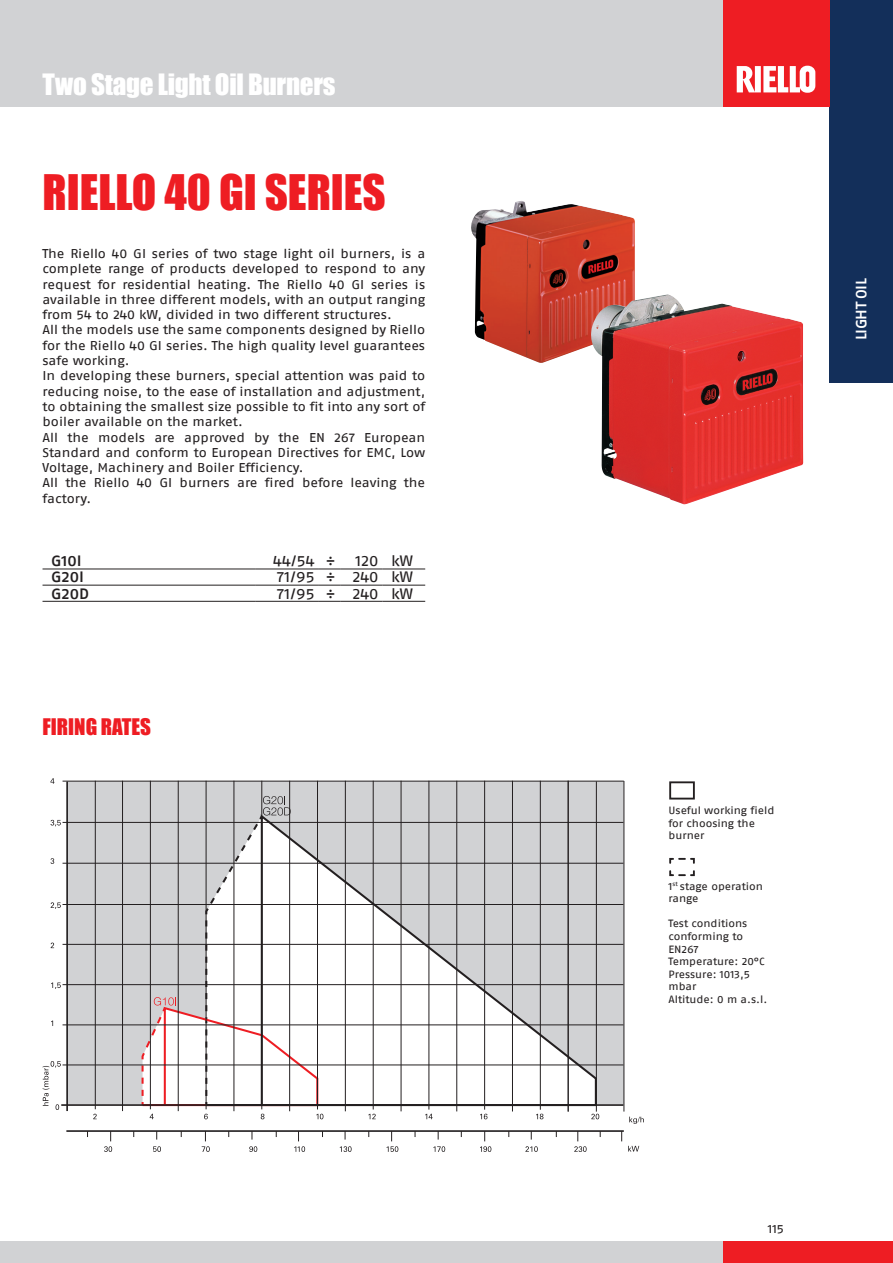
<style>
.page{position:relative;width:893px;height:1263px;background:#fff}
.page>*{position:absolute;margin:0;border:0;box-sizing:border-box;transform-origin:0 0}
.NOME_prodotto_rosso{font:45px "Impact";color:#ee1d23}
.TITOLO{font:27px "Impact";letter-spacing:-.01em;color:#fff}
.ARGOMENTI{font:21px "Impact";color:#ee1d23}
.MODELLI{font:15px "Fago Ex Lf";color:#231f20}
.MODELLI-2{font:500 15px "Fago Ex Lf";color:#231f20}
.t1{font:500 15px "Fago Ex Lf";letter-spacing:-.04em;color:#fff}
.TESTI{font:12.75px/15.3px "Fago Ex Lf";color:#231f20;text-align:justify}
.t2{font:12px "Fago Ex Lf";color:#231f20}
.t3{font:10.5px/12.6px "Fago Ex Lf";letter-spacing:-.005em;color:#231f20}
</style>
<div class="page">
<div style="left:0;top:0;width:893px;height:106px;background:#d1d2d4"></div>
<div style="left:0;top:1242px;width:830px;height:21px;background:#d1d2d4"></div>
<div style="left:829px;top:0;width:64px;height:383px;background:#132f5a"></div>
<div style="left:723px;top:0;width:106px;height:106px;background:#ee1d23"></div>
<div style="left:723px;top:1242px;width:170px;height:21px;background:#ee1d23"></div>
<svg style="left:737px;top:66px;width:78px;height:27px"></svg>
<hr style="left:43px;top:601px;width:212px;height:1px;background:#231f20">
<hr style="left:255px;top:601px;width:64px;height:1px;background:#231f20">
<svg style="left:319px;top:601px;width:21px;height:1px"></svg>
<hr style="left:340px;top:601px;width:43px;height:1px;background:#231f20">
<hr style="left:383px;top:601px;width:42px;height:1px;background:#231f20">
<hr style="left:43px;top:569px;width:212px;height:1px;background:#231f20">
<hr style="left:255px;top:569px;width:64px;height:1px;background:#231f20">
<svg style="left:319px;top:569px;width:21px;height:1px"></svg>
<hr style="left:340px;top:569px;width:43px;height:1px;background:#231f20">
<hr style="left:383px;top:569px;width:42px;height:1px;background:#231f20">
<hr style="left:43px;top:585px;width:212px;height:1px;background:#231f20">
<hr style="left:255px;top:585px;width:64px;height:1px;background:#231f20">
<svg style="left:319px;top:585px;width:21px;height:1px"></svg>
<hr style="left:340px;top:585px;width:43px;height:1px;background:#231f20">
<hr style="left:383px;top:585px;width:42px;height:1px;background:#231f20">
<img style="left:471px;top:201px;width:164px;height:162px">
<img style="left:588px;top:294px;width:215px;height:210px">
<div style="left:67px;top:781px;width:557px;height:323px;background:#d1d2d4"></div>
<svg style="left:319px;top:812px;width:279px;height:295px"></svg>
<svg style="left:628px;top:1146px;width:11px;height:5px"></svg>
<svg style="left:574px;top:1132px;width:13px;height:20px"></svg>
<svg style="left:51px;top:982px;width:10px;height:7px"></svg>
<svg style="left:51px;top:942px;width:3px;height:6px"></svg>
<svg style="left:51px;top:902px;width:10px;height:7px"></svg>
<svg style="left:51px;top:858px;width:3px;height:6px"></svg>
<svg style="left:51px;top:820px;width:10px;height:6px"></svg>
<svg style="left:50px;top:778px;width:4px;height:6px"></svg>
<svg style="left:525px;top:1146px;width:13px;height:6px"></svg>
<svg style="left:480px;top:1132px;width:11px;height:20px"></svg>
<svg style="left:433px;top:1146px;width:12px;height:6px"></svg>
<svg style="left:387px;top:1132px;width:11px;height:20px"></svg>
<svg style="left:340px;top:1146px;width:12px;height:6px"></svg>
<svg style="left:294px;top:1132px;width:11px;height:20px"></svg>
<svg style="left:249px;top:1146px;width:8px;height:6px"></svg>
<svg style="left:202px;top:1132px;width:8px;height:20px"></svg>
<svg style="left:153px;top:1146px;width:8px;height:6px"></svg>
<svg style="left:104px;top:1132px;width:8px;height:20px"></svg>
<svg style="left:93px;top:1114px;width:4px;height:5px"></svg>
<svg style="left:150px;top:1114px;width:4px;height:5px"></svg>
<svg style="left:204px;top:1114px;width:4px;height:5px"></svg>
<svg style="left:261px;top:1114px;width:3px;height:5px"></svg>
<svg style="left:316px;top:1114px;width:7px;height:5px"></svg>
<svg style="left:368px;top:1114px;width:8px;height:5px"></svg>
<svg style="left:425px;top:1114px;width:8px;height:5px"></svg>
<svg style="left:480px;top:1114px;width:7px;height:5px"></svg>
<svg style="left:536px;top:1114px;width:7px;height:5px"></svg>
<svg style="left:591px;top:1114px;width:8px;height:5px"></svg>
<hr style="left:63px;top:904px;width:560px;height:1px;background:#231f20">
<hr style="left:63px;top:944px;width:560px;height:1px;background:#231f20">
<hr style="left:63px;top:1025px;width:560px;height:1px;background:#231f20">
<hr style="left:63px;top:984px;width:560px;height:1px;background:#231f20">
<hr style="left:63px;top:863px;width:560px;height:1px;background:#231f20">
<hr style="left:63px;top:822px;width:560px;height:1px;background:#231f20">
<hr style="left:63px;top:781px;width:561px;height:1px;background:#231f20">
<hr style="left:63px;top:1065px;width:560px;height:1px;background:#231f20">
<svg style="left:43px;top:1061px;width:18px;height:49px"></svg>
<hr style="left:66px;top:1130px;width:558px;height:2px;background:#231f20">
<hr style="left:61px;top:1104px;width:562px;height:2px;background:#231f20">
<hr style="left:262px;top:781px;width:1px;height:328px;background:#231f20">
<hr style="left:95px;top:781px;width:1px;height:328px;background:#231f20">
<svg style="left:629px;top:1116px;width:15px;height:8px"></svg>
<hr style="left:596px;top:781px;width:1px;height:330px;background:#231f20">
<hr style="left:540px;top:781px;width:1px;height:329px;background:#231f20">
<hr style="left:512px;top:781px;width:1px;height:330px;background:#231f20">
<hr style="left:484px;top:781px;width:1px;height:329px;background:#231f20">
<hr style="left:456px;top:781px;width:1px;height:330px;background:#231f20">
<hr style="left:429px;top:781px;width:1px;height:328px;background:#231f20">
<hr style="left:401px;top:781px;width:1px;height:330px;background:#231f20">
<hr style="left:373px;top:781px;width:1px;height:328px;background:#231f20">
<hr style="left:345px;top:781px;width:1px;height:330px;background:#231f20">
<hr style="left:317px;top:781px;width:1px;height:328px;background:#231f20">
<hr style="left:289px;top:781px;width:1px;height:330px;background:#231f20">
<hr style="left:234px;top:781px;width:1px;height:330px;background:#231f20">
<hr style="left:206px;top:781px;width:1px;height:328px;background:#231f20">
<hr style="left:178px;top:781px;width:1px;height:330px;background:#231f20">
<hr style="left:150px;top:781px;width:1px;height:328px;background:#231f20">
<hr style="left:122px;top:781px;width:1px;height:330px;background:#231f20">
<hr style="left:66px;top:781px;width:2px;height:330px;background:#231f20">
<svg style="left:141px;top:796px;width:178px;height:311px"></svg>
<hr style="left:568px;top:781px;width:1px;height:330px;background:#231f20">
<hr style="left:624px;top:781px;width:1px;height:330px;background:#231f20">
<div style="left:669px;top:781px;width:26px;height:18px;border:2px solid #231f20"></div>
<svg style="left:669px;top:857px;width:26px;height:20px"></svg>
<p class="TITOLO" style="left:43px;top:64px;width:294px">Two Stage Light Oil Burners</p>
<p class="NOME_prodotto_rosso" style="left:43px;top:157px;width:345px">RIELLO 40 GI SERIES</p>
<p class="TESTI" style="left:43px;top:246px;width:384px">The Riello 40 GI series of two stage light oil burners, is a complete range of products developed to respond to any request for residential heating. The Riello 40 GI series is available in three different models, with an output ranging from 54 to 240 kW, divided in two different structures.</p>
<p class="TESTI" style="left:43px;top:322px;width:384px">All the models use the same components designed by Riello for the Riello 40 GI series. The high quality level guarantees safe working.</p>
<p class="TESTI" style="left:43px;top:368px;width:384px">In developing these burners, special attention was paid to reducing noise, to the ease of installation and adjustment, to obtaining the smallest size possible to fit into any sort of boiler available on the market.</p>
<p class="TESTI" style="left:43px;top:429px;width:384px">All the models are approved by the EN 267 European Standard and conform to European Directives for EMC, Low Voltage, Machinery and Boiler Efficiency.</p>
<p class="TESTI" style="left:43px;top:475px;width:384px">All the Riello 40 GI burners are fired before leaving the factory.</p>
<p class="MODELLI-2" style="left:51px;top:552px;width:32px">G10I</p>
<p class="MODELLI" style="left:273px;top:552px;width:43px">44/54</p>
<p class="MODELLI" style="left:326px;top:552px;width:12px">÷</p>
<p class="MODELLI" style="left:356px;top:552px;width:24px">120</p>
<p class="MODELLI" style="left:391px;top:552px;width:23px">kW</p>
<p class="MODELLI-2" style="left:51px;top:568px;width:34px">G20I</p>
<p class="MODELLI" style="left:277px;top:568px;width:39px">71/95</p>
<p class="MODELLI" style="left:326px;top:568px;width:12px">÷</p>
<p class="MODELLI" style="left:352px;top:568px;width:28px">240</p>
<p class="MODELLI" style="left:391px;top:568px;width:23px">kW</p>
<p class="MODELLI-2" style="left:51px;top:584px;width:40px">G20D</p>
<p class="MODELLI" style="left:277px;top:584px;width:39px">71/95</p>
<p class="MODELLI" style="left:326px;top:584px;width:12px">÷</p>
<p class="MODELLI" style="left:352px;top:584px;width:28px">240</p>
<p class="MODELLI" style="left:391px;top:584px;width:23px">kW</p>
<p class="ARGOMENTI" style="left:43px;top:710px;width:110px">FIRING RATES</p>
<p class="t1" style="left:852px;top:340px;width:63px;rotate:-90deg">LIGHT OIL</p>
<p class="t3" style="left:668px;top:804px;width:107px">Useful working field</p>
<p class="t3" style="left:668px;top:816px;width:88px">for choosing the</p>
<p class="t3" style="left:668px;top:829px;width:38px">burner</p>
<p class="t3" style="left:668px;top:879px;width:96px">1<sup>st</sup> stage operation</p>
<p class="t3" style="left:668px;top:892px;width:32px">range</p>
<p class="t3" style="left:668px;top:917px;width:80px">Test conditions</p>
<p class="t3" style="left:668px;top:930px;width:76px">conforming to<br>EN267</p>
<p class="t3" style="left:668px;top:955px;width:97px">Temperature: 20°C</p>
<p class="t3" style="left:668px;top:967px;width:83px">Pressure: 1013,5 mbar</p>
<p class="t3" style="left:668px;top:993px;width:100px">Altitude: 0 m a.s.l.</p>
<p class="t2" style="left:768px;top:1222px;width:18px">115</p>
</div>
